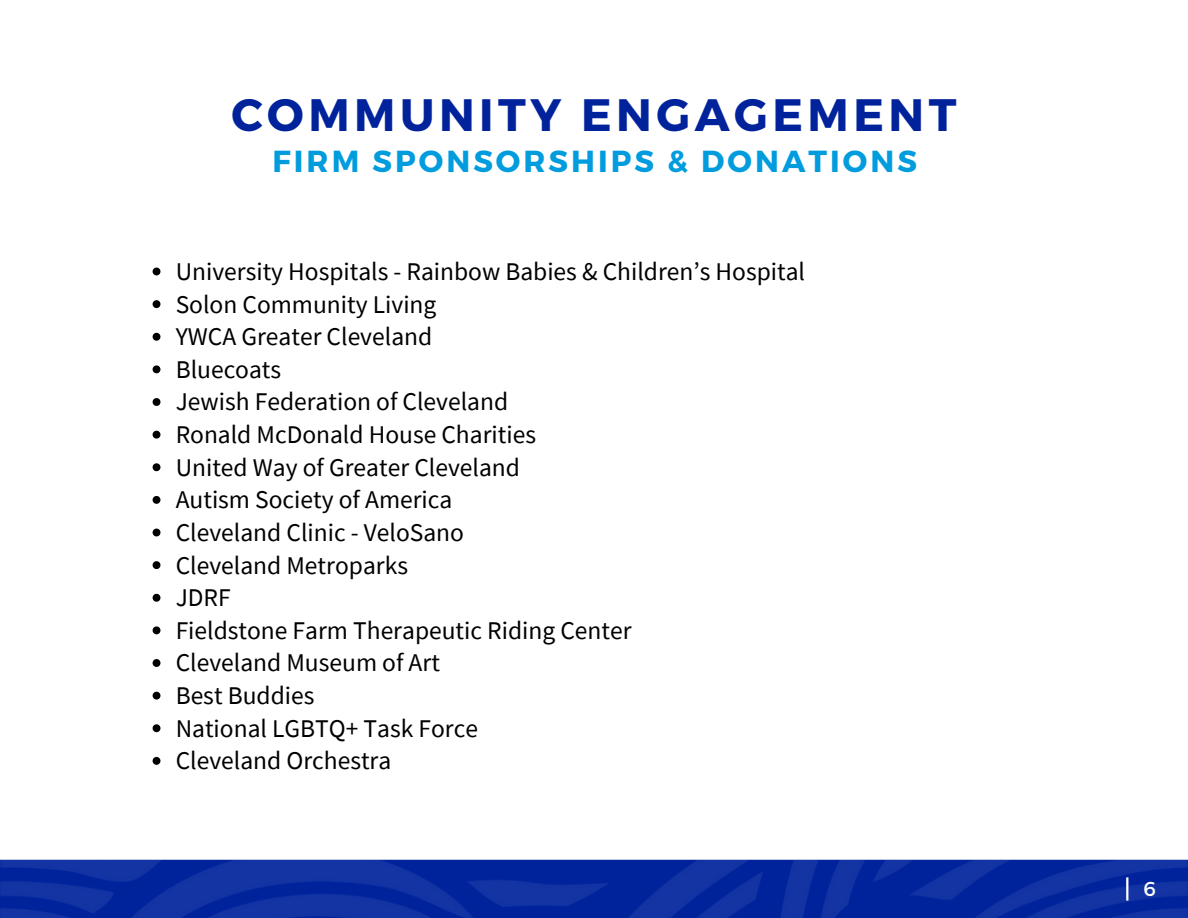
<style>
.page{position:relative;width:1188px;height:918px;background:#fff}
.page>*{position:absolute;margin:0;border:0;box-sizing:border-box;transform-origin:0 0}
.t1{font:700 45.45px "Montserrat";letter-spacing:.1em;color:#00239c}
.t2{font:700 30.45px "Montserrat";letter-spacing:.1em;color:#009cde}
.t3{font:25.5px "Source Sans Pro";color:#000}
.t4{font:20.1px "Montserrat";color:#fff}
</style>
<div class="page">
<img style="left:0;top:861px;width:1188px;height:57px">
<svg style="left:153px;top:268px;width:7px;height:7px"></svg>
<svg style="left:153px;top:300px;width:7px;height:8px"></svg>
<svg style="left:153px;top:333px;width:7px;height:8px"></svg>
<svg style="left:153px;top:365px;width:7px;height:8px"></svg>
<svg style="left:153px;top:398px;width:7px;height:8px"></svg>
<svg style="left:153px;top:431px;width:7px;height:8px"></svg>
<svg style="left:153px;top:463px;width:7px;height:8px"></svg>
<svg style="left:153px;top:496px;width:7px;height:8px"></svg>
<svg style="left:153px;top:529px;width:7px;height:7px"></svg>
<svg style="left:153px;top:561px;width:7px;height:8px"></svg>
<svg style="left:153px;top:594px;width:7px;height:8px"></svg>
<svg style="left:153px;top:626px;width:7px;height:8px"></svg>
<svg style="left:153px;top:659px;width:7px;height:8px"></svg>
<svg style="left:153px;top:692px;width:7px;height:8px"></svg>
<svg style="left:153px;top:724px;width:7px;height:8px"></svg>
<svg style="left:153px;top:757px;width:7px;height:8px"></svg>
<hr style="left:1126px;top:877px;width:2px;height:24px;background:#fff">
<h1 class="t1" style="left:231px;top:85px;width:727px">COMMUNITY ENGAGEMENT</h1>
<h1 class="t2" style="left:273px;top:142px;width:646px">FIRM SPONSORSHIPS &amp; DONATIONS</h1>
<p class="t3" style="left:176px;top:255px;width:631px">University Hospitals - Rainbow Babies &amp; Children’s Hospital</p>
<p class="t3" style="left:176px;top:287px;width:262px">Solon Community Living</p>
<p class="t3" style="left:176px;top:320px;width:258px">YWCA Greater Cleveland</p>
<p class="t3" style="left:176px;top:353px;width:107px">Bluecoats</p>
<p class="t3" style="left:176px;top:385px;width:334px">Jewish Federation of Cleveland</p>
<p class="t3" style="left:176px;top:418px;width:362px">Ronald McDonald House Charities</p>
<p class="t3" style="left:176px;top:451px;width:346px">United Way of Greater Cleveland</p>
<p class="t3" style="left:176px;top:483px;width:278px">Autism Society of America</p>
<p class="t3" style="left:176px;top:516px;width:290px">Cleveland Clinic - VeloSano</p>
<p class="t3" style="left:176px;top:548px;width:234px">Cleveland Metroparks</p>
<p class="t3" style="left:176px;top:581px;width:57px">JDRF</p>
<p class="t3" style="left:176px;top:614px;width:457px">Fieldstone Farm Therapeutic Riding Center</p>
<p class="t3" style="left:176px;top:646px;width:266px">Cleveland Museum of Art</p>
<p class="t3" style="left:176px;top:679px;width:140px">Best Buddies</p>
<p class="t3" style="left:176px;top:712px;width:304px">National LGBTQ+ Task Force</p>
<p class="t3" style="left:176px;top:744px;width:217px">Cleveland Orchestra</p>
<p class="t4" style="left:1143px;top:876px;width:14px">6</p>
</div>
